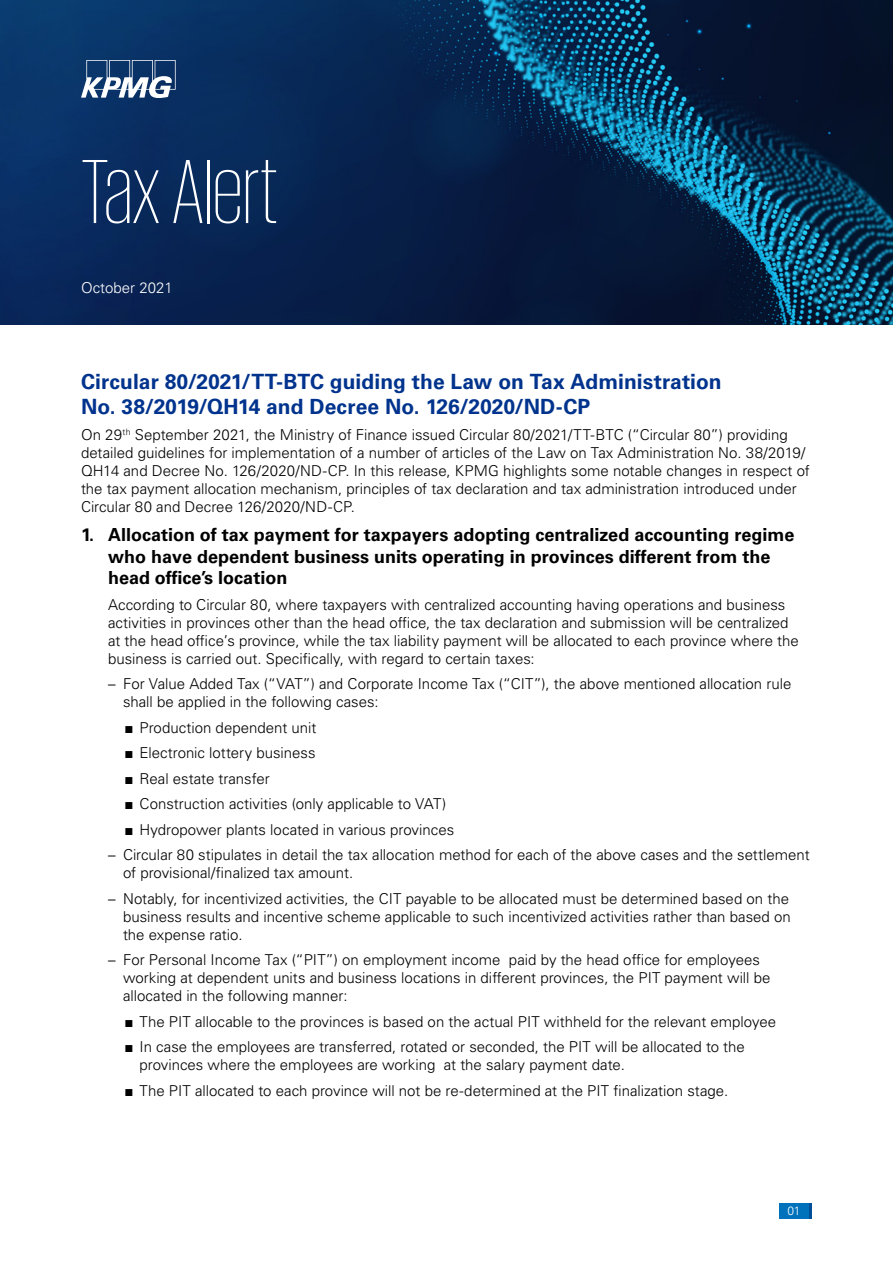
<style>
.page{position:relative;width:893px;height:1263px;background:#fff}
.page>*{position:absolute;margin:0;border:0;box-sizing:border-box;transform-origin:0 0}
.t1{font:200 93px "VNIKPMG";color:#fff}
.t2{font:700 21px/25.2px "VNI Univers 65";letter-spacing:.005em;color:#00338d}
.t3{font:700 18px/21.6px "VNI Univers 65";color:#000}
.t4{font:300 15px/18px "VNI Univers 45";color:#000}
.t5{font:300 15px "VNI Univers 45";color:#fff}
.t6{font:300 12px "VNI Univers 45";color:#fff}
.s1{font-family:"Univers 45"}
.s2{font-family:"Arial";font-weight:400}
</style>
<div class="page">
<img style="left:0;top:0;width:893px;height:324px">
<svg style="left:81px;top:60px;width:95px;height:38px"></svg>
<div style="left:782px;top:1203px;width:30px;height:15px;background:#004e98"></div>
<div style="left:779px;top:1203px;width:30px;height:15px;background:#0072bc"></div>
<h1 class="t1" style="left:81px;top:141px;width:199px">Tax Alert</h1>
<p class="t5" style="left:81px;top:277px;width:93px">October 2021</p>
<h2 class="t2" style="left:81px;top:368px;width:642px">Circular 80/2021/TT-BTC guiding the Law on Tax Administration<br>No. 38/2019/QH14 and Decree No. 126/2020/ND-CP</h2>
<p class="t4" style="left:81px;top:425px;width:730px">On 29<sup>th</sup> September 2021, the Ministry of Finance issued Circular 80/2021/TT-BTC (“Circular 80”) providing detailed guidelines for implementation of a number of articles of the Law on Tax Administration No. 38/2019/ QH14 and Decree No. 126/2020/ND-CP. In this release, KPMG highlights some notable changes in respect of the tax payment allocation mechanism, principles of tax declaration and tax administration introduced under Circular 80 and Decree 126/2020/ND-CP.</p>
<p class="t3" style="left:108px;top:523px;width:688px;text-indent:-27px">1. Allocation of tax payment for taxpayers adopting centralized accounting regime who have dependent business units operating in provinces different from the head office’s location</p>
<p class="t4" style="left:108px;top:595px;width:692px">According to Circular 80, where taxpayers with centralized accounting having operations and business activities in provinces other than the head office, the tax declaration and submission will be centralized at the head office’s province, while the tax liability payment will be allocated to each province where the business is carried out. Specifically, with regard to certain taxes:</p>
<p class="t4" style="left:123px;top:674px;width:670px;text-indent:-15px"><span class="s1">–</span> For Value Added Tax (“VAT”) and Corporate Income Tax (“CIT”), the above mentioned allocation rule shall be applied in the following cases:</p>
<p class="t4" style="left:124px;top:718px;width:193px"><span class="s2">■</span> Production dependent unit</p>
<p class="t4" style="left:124px;top:743px;width:192px"><span class="s2">■</span> Electronic lottery business</p>
<p class="t4" style="left:124px;top:769px;width:147px"><span class="s2">■</span> Real estate transfer</p>
<p class="t4" style="left:124px;top:794px;width:323px"><span class="s2">■</span> Construction activities (only applicable to VAT)</p>
<p class="t4" style="left:124px;top:820px;width:331px"><span class="s2">■</span> Hydropower plants located in various provinces</p>
<p class="t4" style="left:123px;top:845px;width:688px;text-indent:-15px"><span class="s1">–</span> Circular 80 stipulates in detail the tax allocation method for each of the above cases and the settlement of provisional/finalized tax amount.</p>
<p class="t4" style="left:123px;top:889px;width:669px;text-align:justify;text-indent:-15px"><span class="s1">–</span> Notably, for incentivized activities, the CIT payable to be allocated must be determined based on the business results and incentive scheme applicable to such incentivized activities rather than based on the expense ratio.</p>
<p class="t4" style="left:123px;top:950px;width:649px;text-indent:-15px"><span class="s1">–</span> For Personal Income Tax (“PIT”) on employment income paid by the head office for employees working at dependent units and business locations in different provinces, the PIT payment will be allocated in the following manner:</p>
<p class="t4" style="left:124px;top:1012px;width:653px"><span class="s2">■</span> The PIT allocable to the provinces is based on the actual PIT withheld for the relevant employee</p>
<p class="t4" style="left:140px;top:1037px;width:607px;text-indent:-15px"><span class="s2">■</span> In case the employees are transferred, rotated or seconded, the PIT will be allocated to the provinces where the employees are working at the salary payment date.</p>
<p class="t4" style="left:124px;top:1081px;width:605px"><span class="s2">■</span> The PIT allocated to each province will not be re-determined at the PIT finalization stage.</p>
<p class="t6" style="left:787px;top:1202px;width:15px">01</p>
</div>
